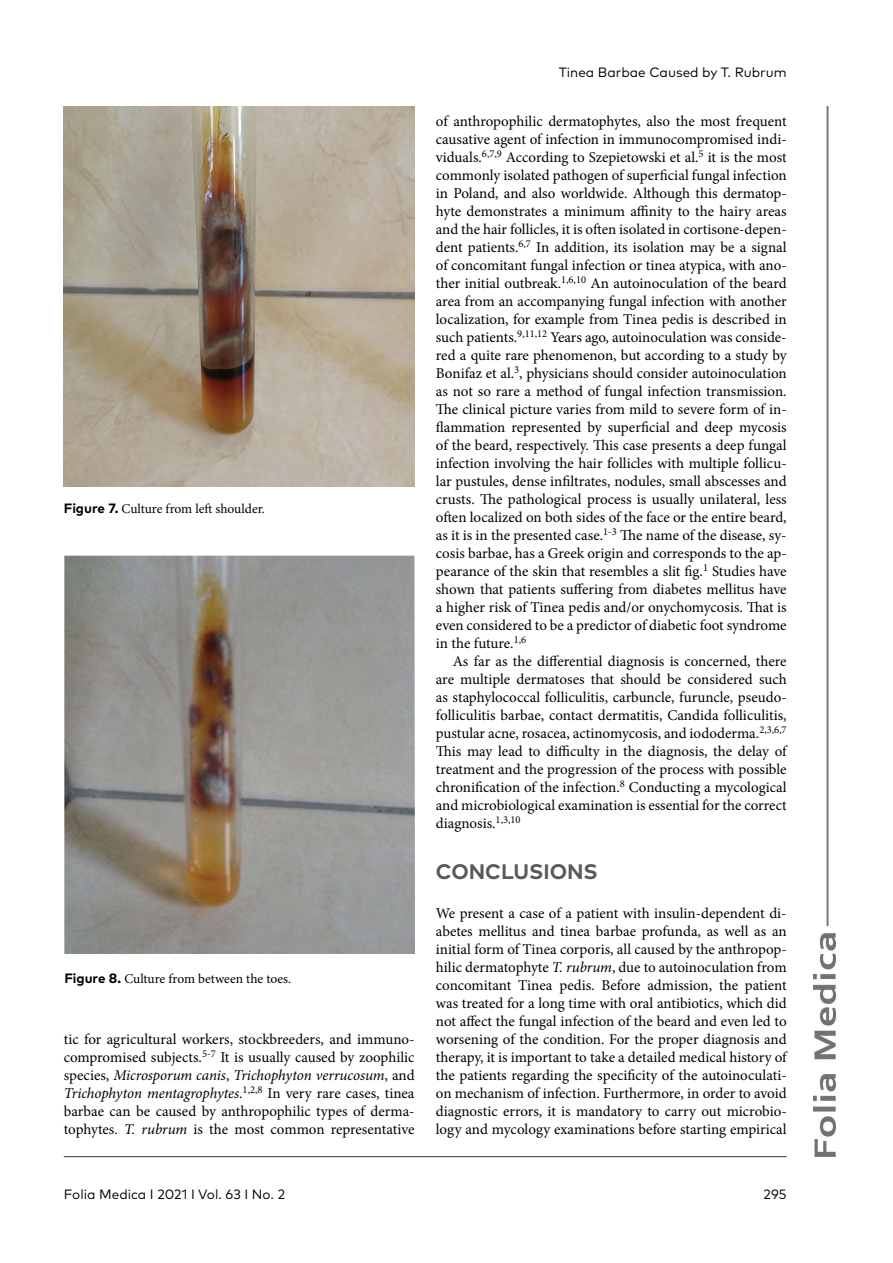
<style>
.page{position:relative;width:893px;height:1263px;background:#fff}
.page>*{position:absolute;margin:0;border:0;box-sizing:border-box;transform-origin:0 0}
.t1{font:700 21px "FF Mark Pro";color:#58595b}
.t2{font:15px/18px "Minion Pro";color:#000;text-align:justify}
.t3{font:13.5px "Minion Pro";color:#000}
.t4{font:13.5px "FF Mark Pro";color:#000}
.s1{font-family:"FF Mark Pro";font-weight:700}
.s2{font-style:italic}
</style>
<div class="page">
<img style="left:813px;top:106px;width:22px;height:1051px">
<hr style="left:64px;top:1156px;width:723px;height:1px;background:#333">
<img style="left:64px;top:106px;width:350px;height:380px">
<img style="left:64px;top:556px;width:351px;height:398px">
<p class="t3" style="left:64px;top:500px;width:203px"><span class="s1">Figure 7.</span> Culture from left shoulder.</p>
<p class="t3" style="left:64px;top:970px;width:228px"><span class="s1">Figure 8.</span> Culture from between the toes.</p>
<p class="t2" style="left:64px;top:1030px;width:352px">tic for agricultural workers, stockbreeders, and immuno&shy;compromised subjects.<sup>5-7</sup> It is usually caused by zoophilic species, <span class="s2">Microsporum canis</span>, <span class="s2">Trichophyton verrucosum</span>, and <span class="s2">Trichophyton mentagrophytes</span>.<sup>1,2,8</sup> In very rare cases, tinea barbae can be caused by anthropophilic types of derma&shy;tophytes. <span class="s2">T. rubrum</span> is the most common representative</p>
<p class="t4" style="left:559px;top:62px;width:229px">Tinea Barbae Caused by T. Rubrum</p>
<p class="t2" style="left:436px;top:112px;width:352px">of anthropophilic dermatophytes, also the most frequent causative agent of infection in immunocompromised indi&shy;viduals.<sup>6,7,9</sup> According to Szepietowski et al.<sup>5</sup> it is the most commonly isolated pathogen of superficial fungal infection in Poland, and also worldwide. Although this dermatop&shy;hyte demonstrates a minimum affinity to the hairy areas and the hair follicles, it is often isolated in cortisone-depen&shy;dent patients.<sup>6,7</sup> In addition, its isolation may be a signal of concomitant fungal infection or tinea atypica, with ano&shy;ther initial outbreak.<sup>1,6,10</sup> An autoinoculation of the beard area from an accompanying fungal infection with another localization, for example from Tinea pedis is described in such patients.<sup>9,11,12</sup> Years ago, autoinoculation was conside&shy;red a quite rare phenomenon, but according to a study by Bonifaz et al.<sup>3</sup>, physicians should consider autoinoculation as not so rare a method of fungal infection transmission.<br>The clinical picture varies from mild to severe form of in&shy;flammation represented by superficial and deep mycosis of the beard, respectively. This case presents a deep fungal infection involving the hair follicles with multiple follicu&shy;lar pustules, dense infiltrates, nodules, small abscesses and crusts. The pathological process is usually unilateral, less often localized on both sides of the face or the entire beard, as it is in the presented case.<sup>1-3</sup> The name of the disease, sy&shy;cosis barbae, has a Greek origin and corresponds to the ap&shy;pearance of the skin that resembles a slit fig.<sup>1</sup> Studies have shown that patients suffering from diabetes mellitus have a higher risk of Tinea pedis and/or onychomycosis. That is even considered to be a predictor of diabetic foot syndrome in the future.<sup>1,6</sup></p>
<p class="t2" style="left:436px;top:652px;width:352px;text-indent:17px">As far as the differential diagnosis is concerned, there are multiple dermatoses that should be considered such as staphylococcal folliculitis, carbuncle, furuncle, pseudo&shy;folliculitis barbae, contact dermatitis, Candida folliculitis, pustular acne, rosacea, actinomycosis, and iododerma.<sup>2,3,6,7<br></sup>This may lead to difficulty in the diagnosis, the delay of treatment and the progression of the process with possible chronification of the infection.<sup>8</sup> Conducting a mycological and microbiological examination is essential for the correct diagnosis.<sup>1,3,10</sup></p>
<h1 class="t1" style="left:436px;top:855px;width:163px">CONCLUSIONS</h1>
<p class="t2" style="left:436px;top:904px;width:352px">We present a case of a patient with insulin-dependent di&shy;abetes mellitus and tinea barbae profunda, as well as an initial form of Tinea corporis, all caused by the anthropop&shy;hilic dermatophyte <span class="s2">T. rubrum</span>, due to autoinoculation from concomitant Tinea pedis. Before admission, the patient was treated for a long time with oral antibiotics, which did not affect the fungal infection of the beard and even led to worsening of the condition. For the proper diagnosis and therapy, it is important to take a detailed medical history of the patients regarding the specificity of the autoinoculati&shy;on mechanism of infection. Furthermore, in order to avoid diagnostic errors, it is mandatory to carry out microbio&shy;logy and mycology examinations before starting empirical</p>
<p class="t4" style="left:64px;top:1184px;width:223px">Folia Medica I 2021 I Vol. 63 I No. 2</p>
<p class="t4" style="left:764px;top:1184px;width:25px">295</p>
</div>
